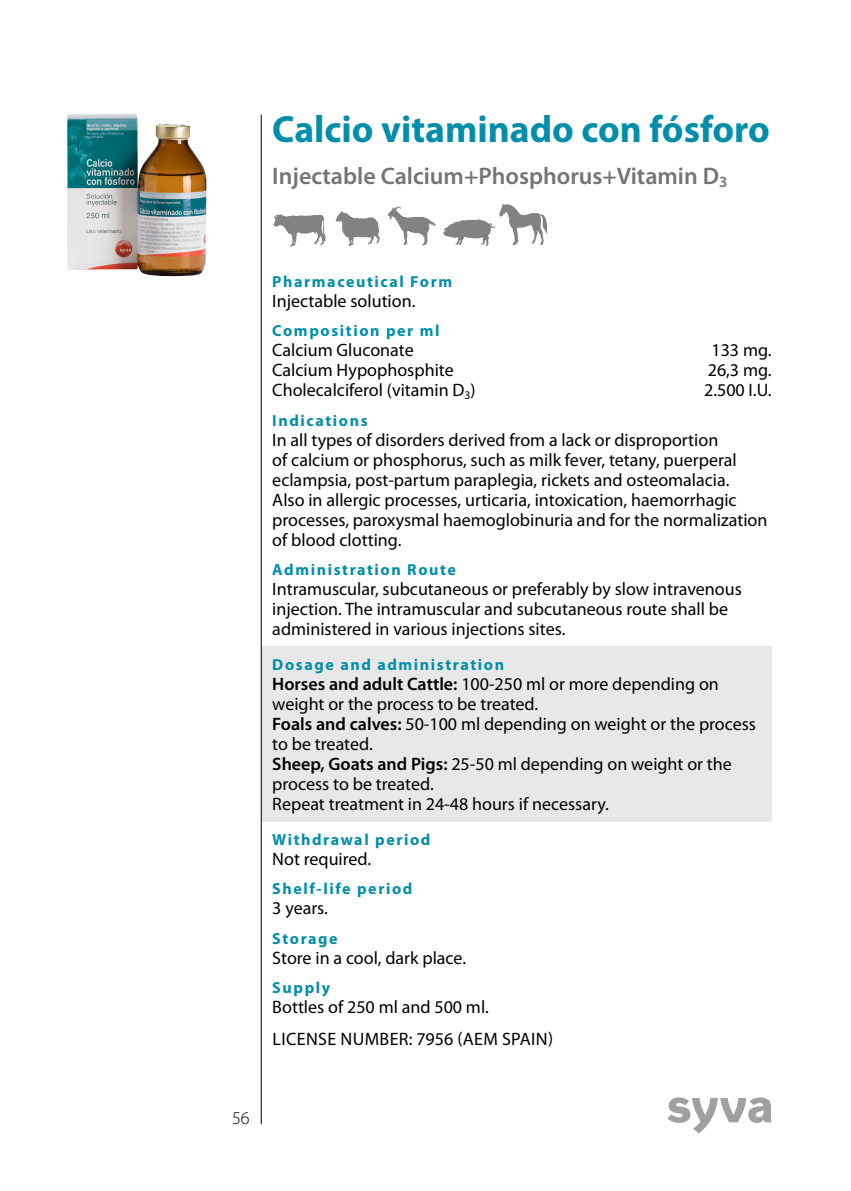
<style>
.page{position:relative;width:851px;height:1191px;background:#fff}
.page>*{position:absolute;margin:0;border:0;box-sizing:border-box;transform-origin:0 0}
.t1{font:700 38px "Myriad Pro";color:#008eaa}
.t2{font:600 24px "Myriad Pro";color:#747474}
.t3{font:18px/20px "Myriad Pro";color:#000}
.t4{font:300 18px "Myriad Pro";color:#000}
.t5{font:700 16px "Myriad Pro";letter-spacing:.1em;color:#008eaa}
.s1{font-weight:600}
</style>
<div class="page">
<div style="left:261px;top:646px;width:510px;height:176px;background:#e8e8e8"></div>
<hr style="left:261px;top:115px;width:1px;height:1009px;background:#000">
<svg style="left:667px;top:1097px;width:104px;height:36px"></svg>
<img style="left:443px;top:203px;width:105px;height:43px">
<img style="left:273px;top:214px;width:53px;height:33px">
<img style="left:335px;top:206px;width:101px;height:41px">
<img style="left:67px;top:113px;width:140px;height:163px">
<h1 class="t1" style="left:272px;top:108px;width:499px">Calcio vitaminado con fósforo</h1>
<h2 class="t2" style="left:272px;top:162px;width:456px">Injectable Calcium+Phosphorus+Vitamin D<sub>3</sub></h2>
<p class="t5" style="left:272px;top:272px;width:181px">Pharmaceutical Form</p>
<p class="t3" style="left:272px;top:291px;width:145px">Injectable solution.</p>
<p class="t5" style="left:272px;top:322px;width:169px">Composition per ml</p>
<p class="t3" style="left:272px;top:340px;width:143px">Calcium Gluconate</p>
<p class="t3" style="left:711px;top:340px;width:62px">133 mg.</p>
<p class="t3" style="left:272px;top:360px;width:183px">Calcium Hypophosphite</p>
<p class="t3" style="left:707px;top:360px;width:65px">26,3 mg.</p>
<p class="t3" style="left:272px;top:380px;width:205px">Cholecalciferol (vitamin D<sub>3</sub>)</p>
<p class="t3" style="left:704px;top:380px;width:69px">2.500 I.U.</p>
<p class="t5" style="left:272px;top:411px;width:97px">Indications</p>
<p class="t3" style="left:272px;top:430px;width:496px">In all types of disorders derived from a lack or disproportion<br>of calcium or phosphorus, such as milk fever, tetany, puerperal eclampsia, post-partum paraplegia, rickets and osteomalacia.<br>Also in allergic processes, urticaria, intoxication, haemorrhagic processes, paroxysmal haemoglobinuria and for the normalization of blood clotting.</p>
<p class="t5" style="left:272px;top:560px;width:185px">Administration Route</p>
<p class="t3" style="left:272px;top:579px;width:471px">Intramuscular, subcutaneous or preferably by slow intravenous injection. The intramuscular and subcutaneous route shall be administered in various injections sites.</p>
<p class="t5" style="left:272px;top:655px;width:233px">Dosage and administration</p>
<p class="t3" style="left:272px;top:674px;width:485px"><span class="s1">Horses and adult Cattle:</span> 100-250 ml or more depending on weight or the process to be treated.<br><span class="s1">Foals and calves:</span> 50-100 ml depending on weight or the process to be treated.<br><span class="s1">Sheep, Goats and Pigs:</span> 25-50 ml depending on weight or the process to be treated.<br>Repeat treatment in 24-48 hours if necessary.</p>
<p class="t5" style="left:272px;top:830px;width:160px">Withdrawal period</p>
<p class="t3" style="left:272px;top:849px;width:100px">Not required.</p>
<p class="t5" style="left:272px;top:880px;width:142px">Shelf-life period</p>
<p class="t3" style="left:272px;top:898px;width:57px">3 years.</p>
<p class="t5" style="left:272px;top:929px;width:67px">Storage</p>
<p class="t3" style="left:272px;top:948px;width:195px">Store in a cool, dark place.</p>
<p class="t5" style="left:272px;top:978px;width:59px">Supply</p>
<p class="t3" style="left:272px;top:991px;width:282px;line-height:31.4px">Bottles of 250 ml and 500 ml.<br>License Number: 7956 (AEM Spai n)</p>
<p class="t4" style="left:232px;top:1108px;width:19px">56</p>
</div>
